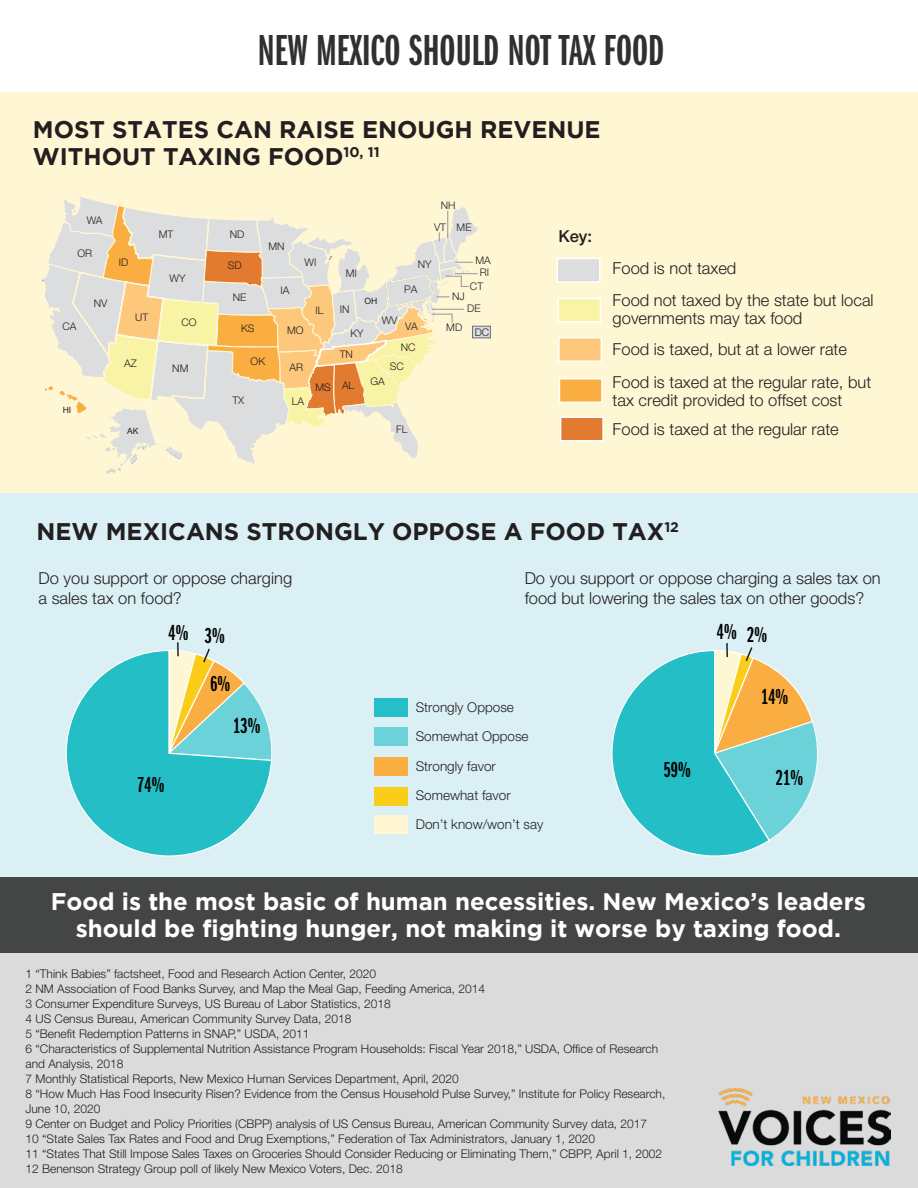
<style>
.page{position:relative;width:918px;height:1188px;background:#fff}
.page>*{position:absolute;margin:0;border:0;box-sizing:border-box;transform-origin:0 0}
.t1{font:45px "Franklin Gothic URW Ext Com D Dem";color:#303030}
.t2{font:700 24px/27px "Gotham";color:#fff;text-align:center}
.t3{font:700 24px/27px "Gotham";color:#231f20}
.t4{font:22.5px "Franklin Gothic URW Ext Com D Dem";color:#000}
.t5{font:300 16.5px/19.8px "Helvetica Neue";color:#231f20}
.t6{font:500 16.5px "Helvetica Neue";color:#231f20}
.t7{font:300 13.5px/28.8px "Helvetica Neue";color:#231f20}
.t8{font:300 12px/15px "Helvetica Neue";color:#231f20}
.t9{font:300 10.5px/22.5px "Helvetica Neue";color:#231f20}
.t10{font:8.55px "Arial";color:#231f20}
</style>
<div class="page">
<div style="left:0;top:92px;width:918px;height:403px;background:#fff6d4"></div>
<div style="left:0;top:493px;width:918px;height:385px;background:#daf0f4"></div>
<div style="left:1px;top:950px;width:917px;height:238px;background:#dcdbdb"></div>
<img style="left:718px;top:1089px;width:173px;height:77px">
<div style="left:0;top:878px;width:918px;height:75px;background:#444545"></div>
<div style="left:472px;top:326px;width:19px;height:12px;background:#dcddde;border:1px solid #6d6e71"></div>
<svg style="left:42px;top:197px;width:440px;height:277px"></svg>
<div style="left:557px;top:258px;width:44px;height:25px;background:#dcddde;border:2px solid #fff"></div>
<div style="left:557px;top:298px;width:44px;height:25px;background:#f9f4a5;border:2px solid #fff"></div>
<div style="left:558px;top:337px;width:44px;height:25px;background:#fdc87b;border:2px solid #fff"></div>
<div style="left:559px;top:378px;width:44px;height:25px;background:#faad40;border:2px solid #fff"></div>
<div style="left:560px;top:416px;width:44px;height:25px;background:#e27a2f;border:2px solid #fff"></div>
<div style="left:374px;top:698px;width:34px;height:19px;background:#26bec7"></div>
<div style="left:374px;top:727px;width:34px;height:19px;background:#6cd2d9"></div>
<div style="left:374px;top:757px;width:34px;height:19px;background:#faae42"></div>
<div style="left:374px;top:787px;width:34px;height:18px;background:#facd18"></div>
<div style="left:374px;top:815px;width:34px;height:19px;background:#fff6d4"></div>
<svg style="left:65px;top:642px;width:207px;height:215px"></svg>
<svg style="left:611px;top:643px;width:207px;height:214px"></svg>
<h1 class="t1" style="left:258px;top:26px;width:408px">NEW MEXICO SHOULD NOT TAX FOOD</h1>
<h2 class="t3" style="left:33px;top:115px;width:569px">MOST STATES CAN RAISE ENOUGH REVENUE<br>WITHOUT TAXING FOOD<sup>10,</sup> <sup>11</sup></h2>
<p class="t9" style="left:87px;top:209px;width:17px">WA</p>
<p class="t9" style="left:78px;top:241px;width:16px">OR</p>
<p class="t9" style="left:63px;top:314px;width:16px">CA</p>
<p class="t9" style="left:94px;top:292px;width:15px">NV</p>
<p class="t9" style="left:119px;top:251px;width:11px">ID</p>
<p class="t9" style="left:159px;top:223px;width:16px">MT</p>
<p class="t9" style="left:170px;top:266px;width:17px">WY</p>
<p class="t9" style="left:135px;top:306px;width:15px">UT</p>
<p class="t9" style="left:124px;top:352px;width:14px">AZ</p>
<p class="t9" style="left:182px;top:311px;width:17px">CO</p>
<p class="t9" style="left:172px;top:357px;width:18px">NM</p>
<p class="t10" style="left:63px;top:404px;width:10px">HI</p>
<p class="t10" style="left:127px;top:425px;width:13px">AK</p>
<p class="t9" style="left:230px;top:223px;width:16px">ND</p>
<p class="t9" style="left:434px;top:194px;width:23px;text-indent:7px">NH<br>VT</p>
<p class="t9" style="left:457px;top:215px;width:16px">ME</p>
<p class="t9" style="left:269px;top:235px;width:18px">MN</p>
<p class="t9" style="left:228px;top:253px;width:15px">SD</p>
<p class="t9" style="left:305px;top:251px;width:13px">WI</p>
<p class="t9" style="left:346px;top:262px;width:13px">MI</p>
<p class="t9" style="left:418px;top:253px;width:15px">NY</p>
<p class="t9" style="left:475px;top:249px;width:17px">MA</p>
<p class="t9" style="left:480px;top:261px;width:11px">RI</p>
<p class="t9" style="left:233px;top:286px;width:15px">NE</p>
<p class="t9" style="left:241px;top:317px;width:15px">KS</p>
<p class="t9" style="left:280px;top:279px;width:10px">IA</p>
<p class="t9" style="left:287px;top:319px;width:18px">MO</p>
<p class="t9" style="left:404px;top:277px;width:15px">PA</p>
<p class="t9" style="left:405px;top:314px;width:14px">VA</p>
<p class="t10" style="left:364px;top:295px;width:14px">OH</p>
<p class="t9" style="left:316px;top:299px;width:9px">IL</p>
<p class="t9" style="left:340px;top:297px;width:11px">IN</p>
<p class="t9" style="left:382px;top:309px;width:17px">WV</p>
<p class="t9" style="left:351px;top:322px;width:15px">KY</p>
<p class="t9" style="left:470px;top:275px;width:15px">CT</p>
<p class="t9" style="left:452px;top:285px;width:14px">NJ</p>
<p class="t9" style="left:467px;top:296px;width:15px">DE</p>
<p class="t9" style="left:475px;top:321px;width:16px">DC</p>
<p class="t9" style="left:446px;top:316px;width:17px">MD</p>
<p class="t9" style="left:251px;top:349px;width:16px">OK</p>
<p class="t9" style="left:232px;top:388px;width:13px">TX</p>
<p class="t9" style="left:290px;top:356px;width:15px">AR</p>
<p class="t9" style="left:292px;top:390px;width:14px">LA</p>
<p class="t9" style="left:340px;top:343px;width:15px">TN</p>
<p class="t9" style="left:315px;top:374px;width:40px">MS AL</p>
<p class="t9" style="left:390px;top:337px;width:27px;line-height:19.4px;text-indent:11px">NC<br>SC</p>
<p class="t9" style="left:371px;top:370px;width:16px">GA</p>
<p class="t9" style="left:396px;top:417px;width:13px">FL</p>
<h3 class="t6" style="left:558px;top:227px;width:35px">Key:</h3>
<h3 class="t5" style="left:613px;top:252px;width:262px;line-height:32.2px">Food is not taxed<br>Food not taxed by the state but local</h3>
<h3 class="t5" style="left:613px;top:303px;width:236px;line-height:30.3px">governments may tax food<br>Food is taxed, but at a lower rate</h3>
<h3 class="t5" style="left:613px;top:373px;width:260px;line-height:18px">Food is taxed at the regular rate, but tax credit provided to offset cost</h3>
<h3 class="t5" style="left:613px;top:419px;width:228px">Food is taxed at the regular rate</h3>
<h2 class="t3" style="left:37px;top:517px;width:644px">NEW MEXICANS STRONGLY OPPOSE A FOOD TAX<sup>12</sup></h2>
<h3 class="t5" style="left:39px;top:568px;width:255px">Do you support or oppose charging a sales tax on food?</h3>
<h3 class="t5" style="left:525px;top:568px;width:358px">Do you support or oppose charging a sales tax on food but lowering the sales tax on other goods?</h3>
<h3 class="t4" style="left:168px;top:621px;width:21px">4%</h3>
<h3 class="t4" style="left:717px;top:621px;width:52px">4% 2%</h3>
<h3 class="t4" style="left:205px;top:623px;width:21px">3%</h3>
<h3 class="t4" style="left:137px;top:772px;width:29px">74%</h3>
<h3 class="t4" style="left:210px;top:671px;width:21px">6%</h3>
<h3 class="t4" style="left:233px;top:713px;width:29px">13%</h3>
<p class="t7" style="left:416px;top:692px;width:114px">Strongly Oppose<br>Somewhat Oppose</p>
<p class="t7" style="left:416px;top:751px;width:96px;line-height:29.4px">Strongly favor<br>Somewhat favor</p>
<p class="t7" style="left:416px;top:809px;width:129px">Don’t know/won’t say</p>
<h3 class="t4" style="left:664px;top:757px;width:29px">59%</h3>
<h3 class="t4" style="left:761px;top:685px;width:29px">14%</h3>
<h3 class="t4" style="left:776px;top:765px;width:29px">21%</h3>
<h2 class="t2" style="left:51px;top:887px;width:816px">Food is the most basic of human necessities. New Mexico’s leaders should be fighting hunger, not making it worse by taxing food.</h2>
<p class="t8" style="left:26px;top:966px;width:641px">1 “Think Babies” factsheet, Food and Research Action Center, 2020<br>2 NM Association of Food Banks Survey, and Map the Meal Gap, Feeding America, 2014<br>3 Consumer Expenditure Surveys, US Bureau of Labor Statistics, 2018<br>4 US Census Bureau, American Community Survey Data, 2018<br>5 “Benefit Redemption Patterns in SNAP,” USDA, 2011<br>6 “Characteristics of Supplemental Nutrition Assistance Program Households: Fiscal Year 2018,” USDA, Office of Research and Analysis, 2018<br>7 Monthly Statistical Reports, New Mexico Human Services Department, April, 2020<br>8 “How Much Has Food Insecurity Risen? Evidence from the Census Household Pulse Survey,” Institute for Policy Research, June 10, 2020<br>9 Center on Budget and Policy Priorities (CBPP) analysis of US Census Bureau, American Community Survey data, 2017<br>10 “State Sales Tax Rates and Food and Drug Exemptions,” Federation of Tax Administrators, January 1, 2020<br>11 “States That Still Impose Sales Taxes on Groceries Should Consider Reducing or Eliminating Them,” CBPP, April 1, 2002<br>12 Benenson Strategy Group poll of likely New Mexico Voters, Dec. 2018</p>
</div>
